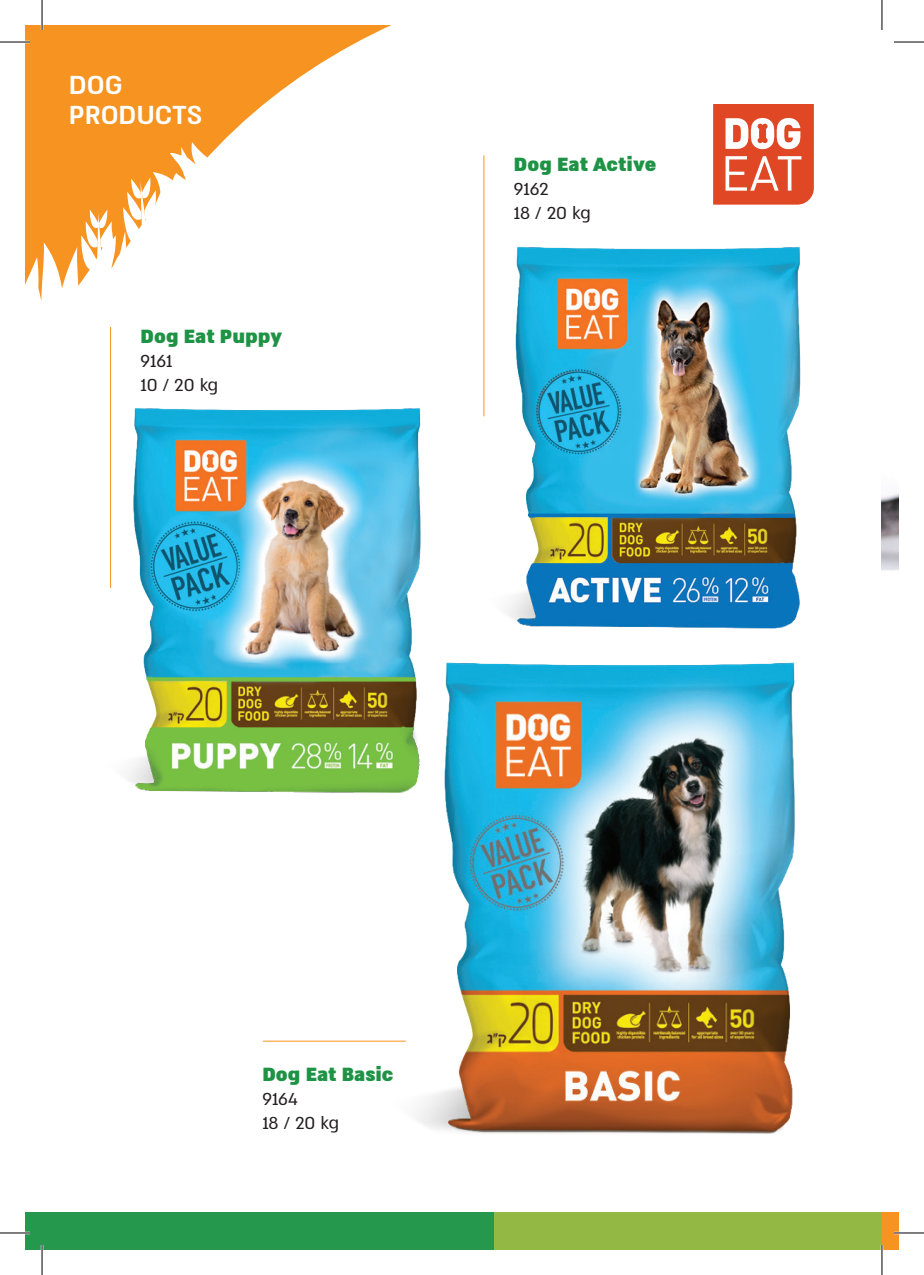
<style>
.page{position:relative;width:924px;height:1275px;background:#fff}
.page>*{position:absolute;margin:0;border:0;box-sizing:border-box;transform-origin:0 0}
.t1{font:30px/30px "Almoni Neue DL4.0 AAA D Bold";color:#fff}
.t2{font:900 22px "Almoni Neue DL4.0 AAA";color:#1e9345}
.t3{font:20px/24px "Almoni Neue DL4.0 AAA";color:#231f20}
</style>
<div class="page">
<img style="left:881px;top:493px;width:17px;height:78px">
<svg style="left:25px;top:25px;width:789px;height:363px"></svg>
<div style="left:25px;top:308px;width:85px;height:942px;background:#fff"></div>
<svg style="left:25px;top:141px;width:266px;height:194px"></svg>
<svg style="left:712px;top:104px;width:101px;height:101px"></svg>
<img style="left:445px;top:227px;width:369px;height:402px">
<img style="left:111px;top:388px;width:379px;height:405px">
<img style="left:385px;top:637px;width:410px;height:497px">
<hr style="left:483px;top:155px;width:1px;height:261px;background:#f79320">
<hr style="left:110px;top:327px;width:1px;height:261px;background:#f79320">
<hr style="left:263px;top:1040px;width:142px;height:1px;background:#f79320">
<div style="left:25px;top:1212px;width:469px;height:38px;background:#26984d"></div>
<div style="left:494px;top:1212px;width:387px;height:38px;background:#93b843"></div>
<div style="left:881px;top:1212px;width:17px;height:38px;background:#f79320"></div>
<hr style="left:0;top:41px;width:30px;height:2px;background:#fff">
<hr style="left:0;top:1231px;width:30px;height:3px;background:#fff">
<hr style="left:893px;top:1231px;width:30px;height:3px;background:#fff">
<hr style="left:41px;top:0;width:2px;height:30px;background:#fff">
<hr style="left:41px;top:1245px;width:2px;height:30px;background:#fff">
<hr style="left:880px;top:1245px;width:2px;height:30px;background:#fff">
<hr style="left:0;top:42px;width:30px;height:1px;background:#000">
<hr style="left:893px;top:42px;width:30px;height:1px;background:#000">
<hr style="left:0;top:1232px;width:30px;height:1px;background:#000">
<hr style="left:893px;top:1232px;width:30px;height:1px;background:#000">
<hr style="left:42px;top:0;width:1px;height:30px;background:#000">
<hr style="left:42px;top:1245px;width:1px;height:30px;background:#000">
<hr style="left:881px;top:0;width:1px;height:30px;background:#000">
<hr style="left:881px;top:1245px;width:1px;height:30px;background:#000">
<h1 class="t1" style="left:69px;top:67px;width:135px">DOG<br>PRODUCTS</h1>
<p class="t2" style="left:140px;top:319px;width:143px">Dog Eat Puppy</p>
<p class="t3" style="left:140px;top:346px;width:79px">9161<br>10 / 20 kg</p>
<p class="t2" style="left:513px;top:147px;width:144px">Dog Eat Active</p>
<p class="t3" style="left:513px;top:175px;width:78px">9162<br>18 / 20 kg</p>
<p class="t2" style="left:262px;top:1056px;width:133px">Dog Eat Basic</p>
<p class="t3" style="left:262px;top:1084px;width:78px">9164<br>18 / 20 kg</p>
</div>
